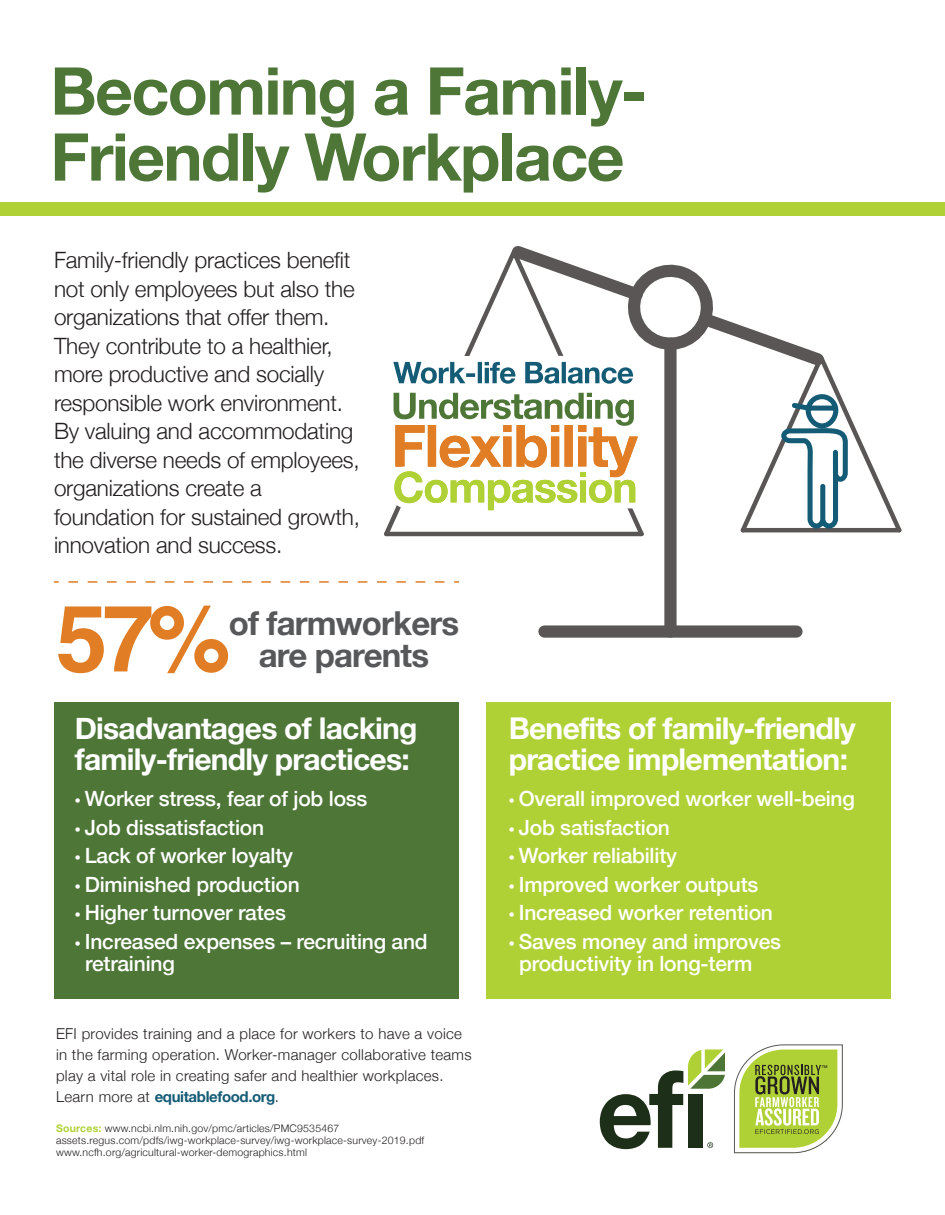
<style>
.page{position:relative;width:945px;height:1215px;background:#fff}
.page>*{position:absolute;margin:0;border:0;box-sizing:border-box;transform-origin:0 0}
.t1{font:700 93px "Helvetica";color:#e07d25}
.t2{font:700 66px/66px "Helvetica Neue";letter-spacing:-.025em;color:#4d7637}
.t3{font:700 33px/31.5px "Helvetica Neue";letter-spacing:-.025em;color:#57585a;text-align:center}
.t4{font:700 30px/31.5px "Helvetica Neue";letter-spacing:-.025em;color:#fff}
.t5{font:300 22.5px/28.5px "Helvetica Neue";letter-spacing:-.01em;color:#231f20}
.t6{font:500 21px/22.5px "Helvetica Neue";letter-spacing:-.01em;color:#fff}
.t7{font:300 15px/21px "Helvetica Neue";letter-spacing:.02em;color:#231f20}
.t8{font:300 10.5px/12px "Helvetica Neue";letter-spacing:.02em;color:#231f20}
.t9{font:500 3.75px "Helvetica Neue";color:#231f20}
.s1{font-family:"Myriad Pro";font-weight:400}
.s2{font-weight:700;color:#145b75}
.s3{font-weight:700;color:#b0d136}
</style>
<div class="page">
<div style="left:0;top:202px;width:945px;height:14px;background:#b0d136"></div>
<div style="left:54px;top:702px;width:405px;height:297px;background:#4d7637"></div>
<div style="left:486px;top:702px;width:405px;height:297px;background:#b0d136"></div>
<svg style="left:734px;top:1044px;width:109px;height:109px"></svg>
<svg style="left:600px;top:1049px;width:125px;height:100px"></svg>
<div style="left:544px;top:625px;width:253px;height:13px;background:#5a5655"></div>
<div style="left:664px;top:344px;width:13px;height:288px;background:#5a5655"></div>
<svg style="left:386px;top:246px;width:516px;height:290px"></svg>
<svg style="left:68px;top:581px;width:391px;height:2px"></svg>
<h2 class="t2" style="left:50px;top:60px;width:599px">Becoming a Family-<br>Friendly Workplace</h2>
<p class="t5" style="left:54px;top:244px;width:307px">Family-friendly practices benefit not only employees but also the organizations that offer them.<br>They contribute to a healthier, more productive and socially responsible work environment.<br>By valuing and accommodating the diverse needs of employees, organizations create a foundation for sustained growth, innovation and success.</p>
<h1 class="t1" style="left:56px;top:564px;width:176px">57%</h1>
<h3 class="t3" style="left:229px;top:609px;width:232px">of farmworkers are parents</h3>
<h3 class="t4" style="left:75px;top:713px;width:344px">Disadvantages of lacking family-friendly practices:</h3>
<p class="t6" style="left:75px;top:786px;width:294px"><span class="s1">•</span> Worker stress, fear of job loss</p>
<p class="t6" style="left:75px;top:814px;width:191px"><span class="s1">•</span> Job dissatisfaction</p>
<p class="t6" style="left:75px;top:843px;width:220px"><span class="s1">•</span> Lack of worker loyalty</p>
<p class="t6" style="left:75px;top:871px;width:227px"><span class="s1">•</span> Diminished production</p>
<p class="t6" style="left:75px;top:900px;width:213px"><span class="s1">•</span> Higher turnover rates</p>
<p class="t6" style="left:85px;top:928px;width:344px;text-indent:-10px"><span class="s1">•</span> Increased expenses – recruiting and retraining</p>
<p class="t7" style="left:56px;top:1022px;width:417px">EFI provides training and a place for workers to have a voice in the farming operation. Worker-manager collaborative teams play a vital role in creating safer and healthier workplaces.<br>Learn more at <span class="s2">equitablefood.org</span>.</p>
<p class="t8" style="left:56px;top:1121px;width:370px"><span class="s3">Sources:</span> www.ncbi.nlm.nih.gov/pmc/articles/PMC9535467 assets.regus.com/pdfs/iwg-workplace-survey/iwg-workplace-survey-2019.pdf www.ncfh.org/agricultural-worker-demographics.html</p>
<h3 class="t4" style="left:509px;top:713px;width:348px">Benefits of family-friendly practice implementation:</h3>
<p class="t6" style="left:509px;top:786px;width:348px"><span class="s1">•</span> Overall improved worker well-being</p>
<p class="t6" style="left:509px;top:814px;width:163px"><span class="s1">•</span> Job satisfaction</p>
<p class="t6" style="left:509px;top:843px;width:170px"><span class="s1">•</span> Worker reliability</p>
<p class="t6" style="left:509px;top:871px;width:251px"><span class="s1">•</span> Improved worker outputs</p>
<p class="t6" style="left:509px;top:900px;width:266px"><span class="s1">•</span> Increased worker retention</p>
<p class="t6" style="left:519px;top:928px;width:263px;text-indent:-10px"><span class="s1">•</span> Saves money and improves productivity in long-term</p>
<p class="t9" style="left:822px;top:1063px;width:7px">TM</p>
</div>
